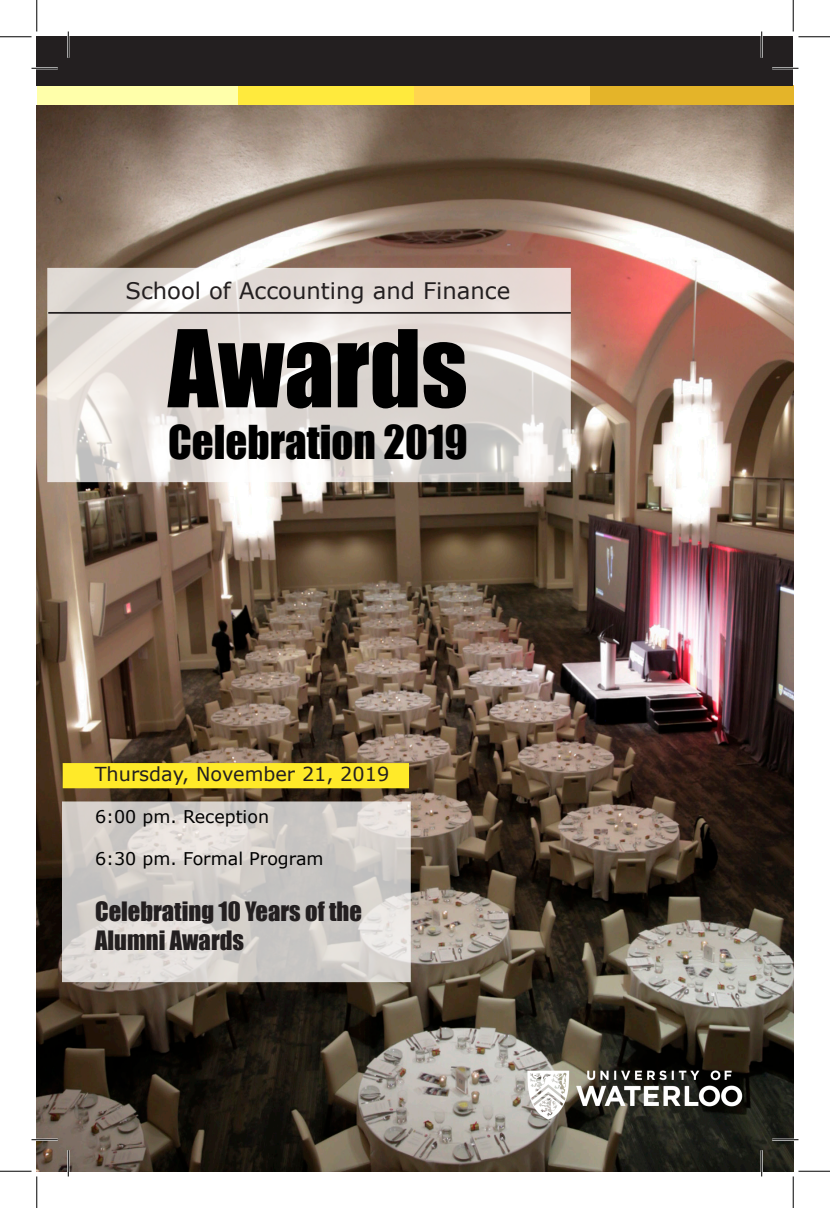
<style>
.page{position:relative;width:830px;height:1208px;background:#fff}
.page>*{position:absolute;margin:0;border:0;box-sizing:border-box;transform-origin:0 0}
.t1{font:98.88px "Impact";color:#000}
.t2{font:42.88px "Impact";color:#000}
.t3{font:24.5px/29.4px "Impact";color:#231f20}
.t4{font:22.75px "Verdana";color:#231f20}
.t5{font:19.25px "Verdana";color:#231f20}
.t6{font:17.5px "Verdana";color:#000}
</style>
<div class="page">
<div style="left:37px;top:86px;width:202px;height:19px;background:#ffa"></div>
<div style="left:590px;top:86px;width:203px;height:19px;background:#e4b429"></div>
<div style="left:238px;top:86px;width:176px;height:20px;background:#ffea3d"></div>
<div style="left:414px;top:86px;width:176px;height:19px;background:#ffd54f"></div>
<div style="left:37px;top:37px;width:756px;height:49px;background:#231f20"></div>
<img style="left:37px;top:105px;width:756px;height:1066px">
<div style="left:63px;top:763px;width:346px;height:25px;background:#ffea29"></div>
<svg style="left:47px;top:268px;width:524px;height:214px;background:#e3ddd9"></svg>
<hr style="left:48px;top:312px;width:523px;height:2px;background:#231f20">
<svg style="left:62px;top:801px;width:349px;height:181px;background:#d4d0cc"></svg>
<img style="left:509px;top:1057px;width:243px;height:68px">
<hr style="left:32px;top:67px;width:26px;height:2px;background:#fff">
<hr style="left:772px;top:67px;width:26px;height:2px;background:#fff">
<hr style="left:32px;top:1138px;width:26px;height:2px;background:#fff">
<hr style="left:772px;top:1138px;width:26px;height:2px;background:#fff">
<hr style="left:67px;top:32px;width:2px;height:26px;background:#fff">
<hr style="left:67px;top:1150px;width:2px;height:26px;background:#fff">
<hr style="left:760px;top:32px;width:2px;height:26px;background:#fff">
<hr style="left:760px;top:1150px;width:2px;height:26px;background:#fff">
<svg style="left:32px;top:68px;width:26px;height:1px"></svg>
<svg style="left:772px;top:68px;width:26px;height:1px"></svg>
<svg style="left:32px;top:1139px;width:26px;height:1px"></svg>
<svg style="left:772px;top:1139px;width:26px;height:1px"></svg>
<svg style="left:68px;top:32px;width:1px;height:26px"></svg>
<svg style="left:68px;top:1150px;width:1px;height:26px"></svg>
<svg style="left:761px;top:32px;width:1px;height:26px"></svg>
<svg style="left:761px;top:1150px;width:1px;height:26px"></svg>
<hr style="left:0;top:36px;width:32px;height:1px;background:#000">
<hr style="left:798px;top:36px;width:32px;height:1px;background:#000">
<hr style="left:0;top:1170px;width:32px;height:1px;background:#000">
<hr style="left:798px;top:1170px;width:32px;height:1px;background:#000">
<hr style="left:36px;top:0;width:1px;height:32px;background:#000">
<hr style="left:36px;top:1176px;width:1px;height:32px;background:#000">
<hr style="left:792px;top:0;width:1px;height:32px;background:#000">
<hr style="left:792px;top:1176px;width:1px;height:32px;background:#000">
<p class="t4" style="left:125px;top:275px;width:386px">School of Accounting and Finance</p>
<p class="t1" style="left:168px;top:292px;width:301px">Awards</p>
<p class="t2" style="left:168px;top:409px;width:301px">Celebration 2019</p>
<p class="t5" style="left:95px;top:761px;width:296px">Thursday, November 21, 2019</p>
<p class="t6" style="left:95px;top:805px;width:175px">6:00 pm. Reception</p>
<p class="t6" style="left:95px;top:847px;width:230px">6:30 pm. Formal Program</p>
<p class="t3" style="left:95px;top:895px;width:268px">Celebrating 10 Years of the<br>Alumni Awards</p>
</div>
